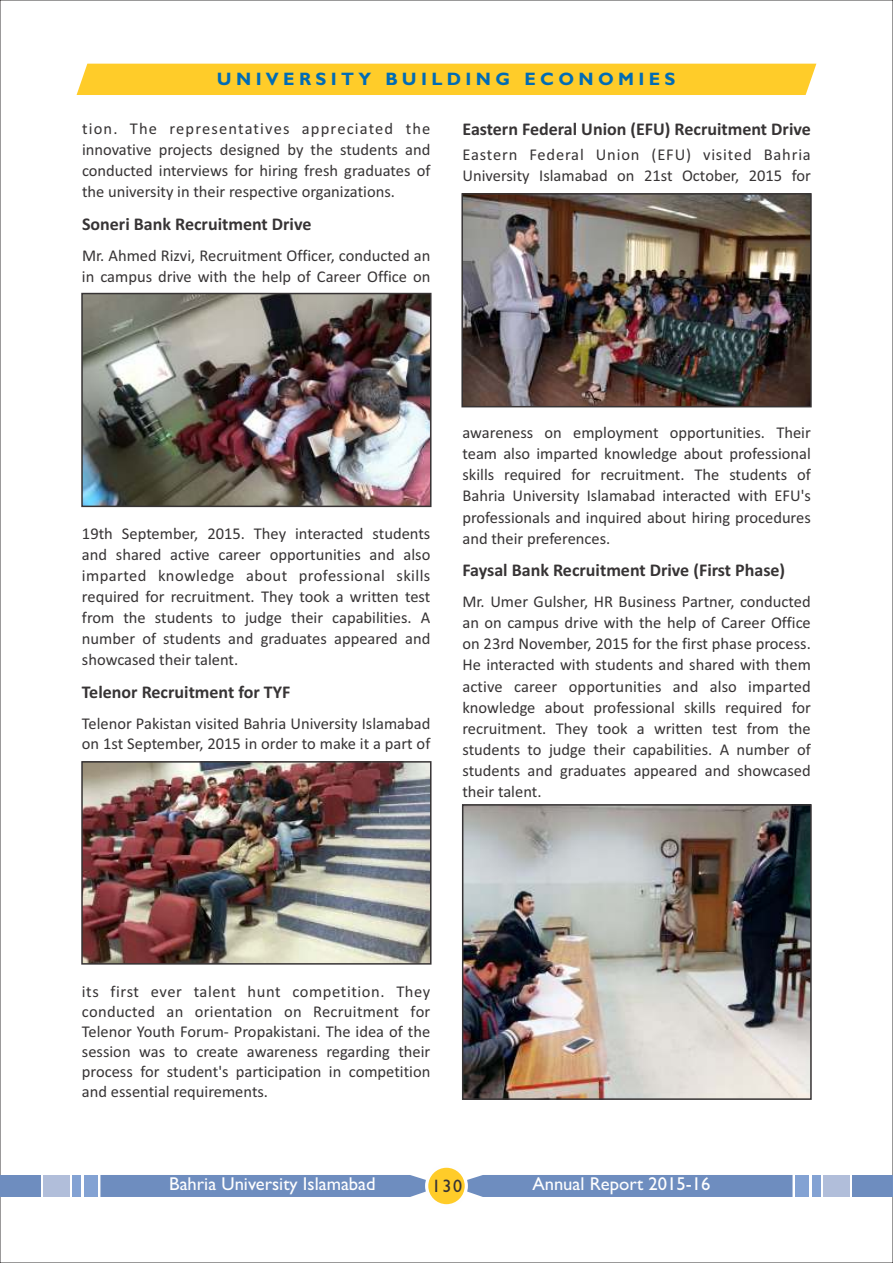
<style>
.page{position:relative;width:893px;height:1263px;background:#fff}
.page>*{position:absolute;margin:0;border:0;box-sizing:border-box;transform-origin:0 0}
.t1{font:18.6px "Gill Sans";color:#fefefe}
.t2{font:700 18px "Calibri";color:#373435}
.t3{font:700 18px "Gill Sans";letter-spacing:.24em;color:#006cb5}
.t4{font:18px "Gill Sans";color:#373435}
.t5{font:16.5px/21.1px "Calibri";color:#373435;text-align:justify}
</style>
<div class="page">
<div style="left:467px;top:1175px;width:325px;height:22px;background:#6e8dbf"></div>
<div style="left:853px;top:1175px;width:40px;height:22px;background:#6e8dbf"></div>
<div style="left:823px;top:1175px;width:27px;height:22px;background:#b1beda"></div>
<div style="left:812px;top:1175px;width:8px;height:22px;background:#83a2d3"></div>
<div style="left:795px;top:1175px;width:14px;height:22px;background:#83a2d3"></div>
<div style="left:100px;top:1175px;width:326px;height:22px;background:#6e8dbf"></div>
<div style="left:425px;top:1164px;width:43px;height:43px;background:#fefefe;border-radius:50%"></div>
<div style="left:428px;top:1168px;width:37px;height:36px;background:#ffcc29;border-radius:50%"></div>
<div style="left:0;top:1175px;width:40px;height:22px;background:#6e8dbf"></div>
<div style="left:43px;top:1175px;width:27px;height:22px;background:#b1beda"></div>
<div style="left:73px;top:1175px;width:8px;height:22px;background:#83a2d3"></div>
<div style="left:84px;top:1175px;width:14px;height:22px;background:#83a2d3"></div>
<div style="left:77px;top:64px;width:739px;height:31px;background:#ffcc29"></div>
<img style="left:84px;top:764px;width:344px;height:198px">
<div style="left:81px;top:761px;width:350px;height:204px;border:2px solid #373435"></div>
<img style="left:84px;top:296px;width:344px;height:208px">
<div style="left:81px;top:293px;width:350px;height:214px;border:2px solid #373435"></div>
<img style="left:464px;top:196px;width:345px;height:208px">
<div style="left:461px;top:193px;width:351px;height:214px;border:2px solid #373435"></div>
<img style="left:465px;top:807px;width:344px;height:290px">
<div style="left:462px;top:804px;width:350px;height:296px;border:2px solid #373435"></div>
<p class="t3" style="left:217px;top:73px;width:460px">UNIVERSITY BUILDING ECONOMIES</p>
<p class="t5" style="left:82px;top:119px;width:350px">tion. The representatives appreciated the innovative projects designed by the students and conducted interviews for hiring fresh graduates of the university in their respective organizations.</p>
<p class="t2" style="left:82px;top:216px;width:231px">Soneri Bank Recruitment Drive</p>
<p class="t5" style="left:82px;top:246px;width:350px">Mr. Ahmed Rizvi, Recruitment Officer, conducted an in campus drive with the help of Career Office on</p>
<p class="t2" style="left:462px;top:122px;width:350px">Eastern Federal Union (EFU) Recruitment Drive</p>
<p class="t5" style="left:462px;top:145px;width:350px">Eastern Federal Union (EFU) visited Bahria<br>University Islamabad on 21st October, 2015 for</p>
<p class="t5" style="left:82px;top:524px;width:350px">19th September, 2015. They interacted students and shared active career opportunities and also imparted knowledge about professional skills required for recruitment. They took a written test from the students to judge their capabilities. A number of students and graduates appeared and showcased their talent.</p>
<p class="t2" style="left:82px;top:684px;width:210px">Telenor Recruitment for TYF</p>
<p class="t5" style="left:82px;top:714px;width:350px;line-height:20.1px">Telenor Pakistan visited Bahria University Islamabad on 1st September, 2015 in order to make it a part of</p>
<p class="t5" style="left:462px;top:423px;width:350px">awareness on employment opportunities. Their team also imparted knowledge about professional skills required for recruitment. The students of Bahria University Islamabad interacted with EFU's professionals and inquired about hiring procedures and their preferences.</p>
<p class="t2" style="left:462px;top:563px;width:324px">Faysal Bank Recruitment Drive (First Phase)</p>
<p class="t5" style="left:462px;top:592px;width:350px">Mr. Umer Gulsher, HR Business Partner, conducted an on campus drive with the help of Career Office on 23rd November, 2015 for the first phase process.<br>He interacted with students and shared with them active career opportunities and also imparted knowledge about professional skills required for recruitment. They took a written test from the students to judge their capabilities. A number of students and graduates appeared and showcased their talent.</p>
<p class="t5" style="left:82px;top:982px;width:350px;line-height:20.1px">its first ever talent hunt competition. They conducted an orientation on Recruitment for Telenor Youth Forum- Propakistani. The idea of the session was to create awareness regarding their process for student's participation in competition and essential requirements.</p>
<p class="t1" style="left:169px;top:1177px;width:208px">Bahria University Islamabad</p>
<p class="t1" style="left:532px;top:1177px;width:179px">Annual Report 2015-16</p>
<p class="t4" style="left:432px;top:1179px;width:32px">130</p>
</div>
